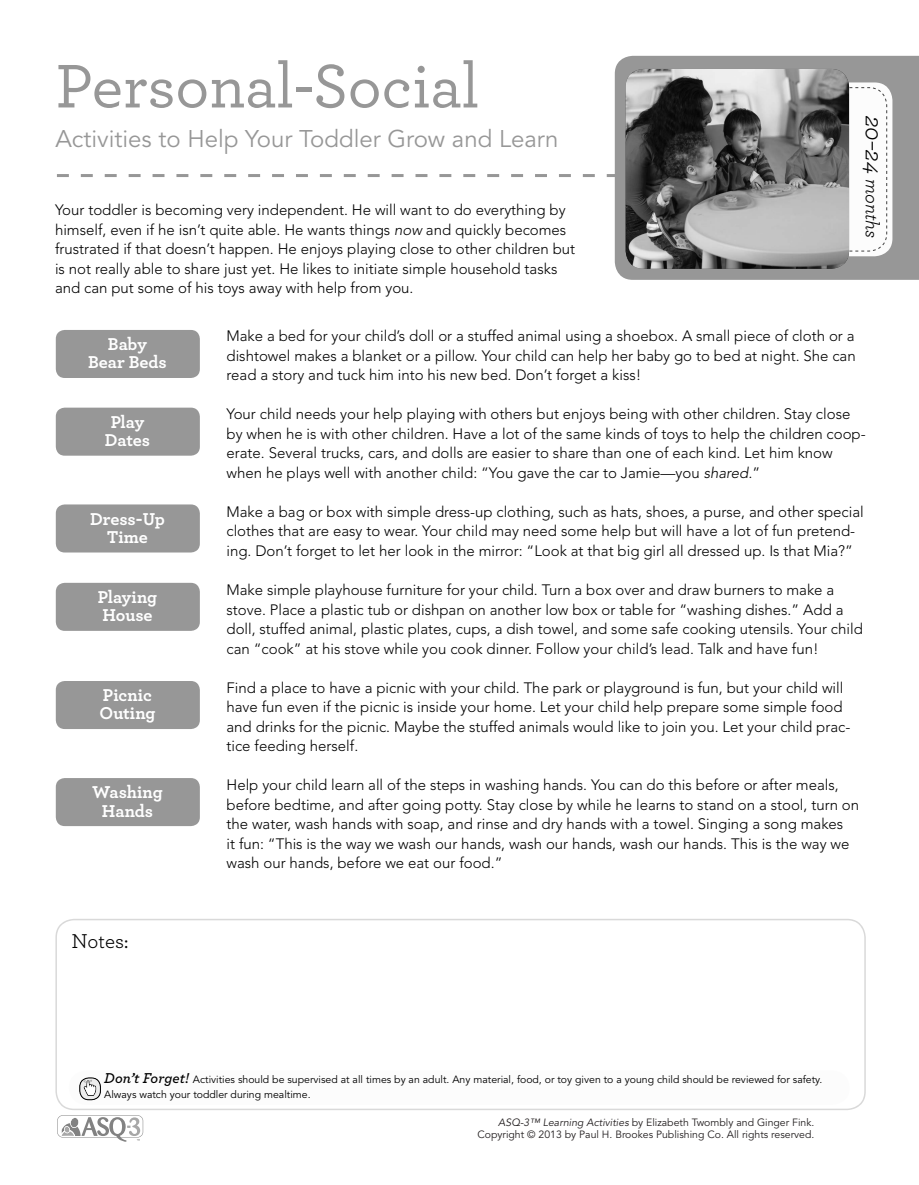
<style>
.page{position:relative;width:919px;height:1185px;background:#fff}
.page>*{position:absolute;margin:0;border:0;box-sizing:border-box;transform-origin:0 0}
.t1{font:500 64.5px "Archer";letter-spacing:-.005em;color:#979797}
.t2{font:24px "Avenir";color:#979797}
.t3{font:21px "Archer";color:#000}
.t4{font:italic 19.5px "Archer";letter-spacing:-.01em;color:#000}
.t5{font:700 18px/18px "Archer";letter-spacing:-.005em;color:#fff;text-align:center}
.t6{font:300 15px/19.5px "Avenir";color:#000}
.t7{font:10.5px/15px "Avenir";color:#000}
.t8{font:10.5px/12.9px "Avenir";color:#231f20;text-align:right}
.s1{font-style:italic}
.s2{font-size:24px}
.s3{font-family:"Archer";font-weight:600;font-style:italic;font-size:15px}
</style>
<div class="page">
<svg style="left:57px;top:1115px;width:86px;height:26px"></svg>
<svg style="left:57px;top:174px;width:558px;height:3px"></svg>
<div style="left:615px;top:56px;width:304px;height:224px;background:#979797"></div>
<div style="left:802px;top:82px;width:90px;height:174px;background:#fcfcfc;border-radius:18px"></div>
<svg style="left:849px;top:87px;width:38px;height:165px"></svg>
<img style="left:625px;top:69px;width:224px;height:200px">
<svg style="left:55px;top:919px;width:810px;height:190px"></svg>
<svg style="left:69px;top:1070px;width:780px;height:34px"></svg>
<div style="left:79px;top:1077px;width:22px;height:22px;border:1px solid #000;border-radius:9px"></div>
<div style="left:56px;top:330px;width:144px;height:48px;background:#979797;border-radius:9px"></div>
<div style="left:56px;top:407px;width:144px;height:48px;background:#979797;border-radius:9px"></div>
<div style="left:56px;top:504px;width:144px;height:48px;background:#979797;border-radius:9px"></div>
<div style="left:56px;top:582px;width:144px;height:48px;background:#979797;border-radius:9px"></div>
<div style="left:56px;top:680px;width:144px;height:48px;background:#979797;border-radius:9px"></div>
<div style="left:56px;top:777px;width:144px;height:48px;background:#979797;border-radius:9px"></div>
<h1 class="t1" style="left:55px;top:40px;width:425px">Personal-Social</h1>
<h2 class="t2" style="left:55px;top:125px;width:505px">Activities to Help Your Toddler Grow and Learn</h2>
<p class="t6" style="left:55px;top:200px;width:521px">Your toddler is becoming very independent. He will want to do everything by himself, even if he isn’t quite able. He wants things <span class="s1">now</span> and quickly becomes frustrated if that doesn’t happen. He enjoys playing close to other children but is not really able to share just yet. He likes to initiate simple household tasks and can put some of his toys away with help from you.</p>
<h3 class="t4" style="left:886px;top:116px;width:124px;rotate:90deg"><span class="s2">20–24</span> months</h3>
<p class="t5" style="left:88px;top:334px;width:80px">Baby<br>Bear Beds</p>
<p class="t5" style="left:105px;top:412px;width:47px">Play<br>Dates</p>
<p class="t5" style="left:90px;top:508px;width:76px">Dress-Up<br>Time</p>
<p class="t5" style="left:98px;top:587px;width:61px;text-align:left">Playing<br>House</p>
<p class="t5" style="left:99px;top:685px;width:57px;text-align:left">Picnic<br>Outing</p>
<p class="t5" style="left:92px;top:782px;width:72px">Washing<br>Hands</p>
<h3 class="t3" style="left:72px;top:926px;width:58px">Notes:</h3>
<p class="t6" style="left:226px;top:326px;width:630px;text-align:justify">Make a bed for your child’s doll or a stuffed animal using a shoebox. A small piece of cloth or a dishtowel makes a blanket or a pillow. Your child can help her baby go to bed at night. She can read a story and tuck him into his new bed. Don’t forget a kiss!</p>
<p class="t6" style="left:226px;top:404px;width:641px">Your child needs your help playing with others but enjoys being with other children. Stay close by when he is with other children. Have a lot of the same kinds of toys to help the children coop&shy;erate. Several trucks, cars, and dolls are easier to share than one of each kind. Let him know when he plays well with another child: “You gave the car to Jamie—you <span class="s1">shared.</span>”</p>
<p class="t6" style="left:226px;top:502px;width:639px">Make a bag or box with simple dress-up clothing, such as hats, shoes, a purse, and other special clothes that are easy to wear. Your child may need some help but will have a lot of fun pretend&shy;ing. Don’t forget to let her look in the mirror: “Look at that big girl all dressed up. Is that Mia?”</p>
<p class="t6" style="left:226px;top:580px;width:638px">Make simple playhouse furniture for your child. Turn a box over and draw burners to make a stove. Place a plastic tub or dishpan on another low box or table for “washing dishes.” Add a doll, stuffed animal, plastic plates, cups, a dish towel, and some safe cooking utensils. Your child can “cook” at his stove while you cook dinner. Follow your child’s lead. Talk and have fun!</p>
<p class="t6" style="left:226px;top:677px;width:625px">Find a place to have a picnic with your child. The park or playground is fun, but your child will have fun even if the picnic is inside your home. Let your child help prepare some simple food and drinks for the picnic. Maybe the stuffed animals would like to join you. Let your child prac&shy;tice feeding herself.</p>
<p class="t6" style="left:226px;top:775px;width:634px">Help your child learn all of the steps in washing hands. You can do this before or after meals, before bedtime, and after going potty. Stay close by while he learns to stand on a stool, turn on the water, wash hands with soap, and rinse and dry hands with a towel. Singing a song makes<br>it fun: “This is the way we wash our hands, wash our hands, wash our hands. This is the way we wash our hands, before we eat our food.”</p>
<p class="t7" style="left:104px;top:1072px;width:719px"><span class="s3">Don’t Forget!</span> Activities should be supervised at all times by an adult. Any material, food, or toy given to a young child should be reviewed for safety.<br>Always watch your toddler during mealtime.</p>
<p class="t8" style="left:477px;top:1115px;width:338px"><span class="s1">ASQ-3™ Learning Activities</span> by Elizabeth Twombly and Ginger Fink.<br>Copyright © 2013 by Paul H. Brookes Publishing Co. All rights reserved.</p>
</div>
